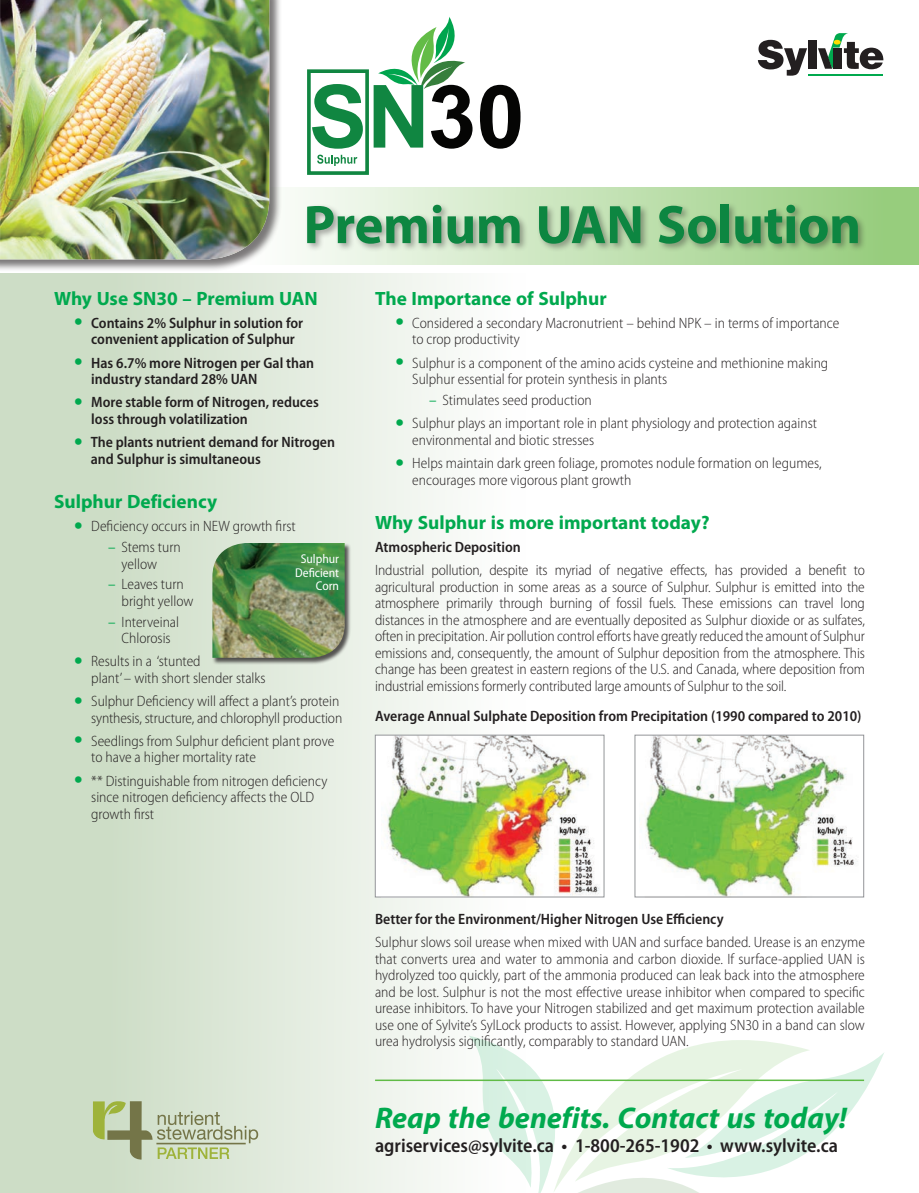
<style>
.page{position:relative;width:919px;height:1193px;background:#fff}
.page>*{position:absolute;margin:0;border:0;box-sizing:border-box;transform-origin:0 0}
.t1{font:700 76.5px "Myriad Arabic";letter-spacing:-.005em;color:#0d8641}
.t2{font:italic 700 42px "Myriad Arabic";color:#00a94e}
.t3{font:700 27px "Myriad Arabic";color:#00a94e}
.t4{font:600 semi-condensed 19.5px "Myriad Pro";color:#231f20}
.t5{font:300 semi-condensed 15px/16.5px "Myriad Pro";color:#231f20}
.t6{font:600 semi-condensed 15px/16.5px "Myriad Pro";color:#231f20}
.t7{font:semi-condensed 12.75px/13.5px "Myriad Pro";color:#fff;text-align:right}
.s1{font-size:28.5px;color:#00a94e}
.s2{font-weight:600;font-size:28.5px;color:#00a94e}
.s3{font-weight:400;color:#00a94e}
</style>
<div class="page">
<div style="left:0;top:273px;width:526px;height:920px;background:linear-gradient(to right,#c5d7bd,#fdfdfd)"></div>
<div style="left:212px;top:543px;width:140px;height:121px;background:#231f20;opacity:.75"></div>
<img style="left:212px;top:543px;width:133px;height:115px">
<svg style="left:295px;top:187px;width:624px;height:78px;background:#bfe0af"></svg>
<svg style="left:469px;top:1035px;width:415px;height:158px"></svg>
<hr style="left:375px;top:1079px;width:489px;height:2px;background:#60bb46">
<div style="left:305px;top:201px;width:562px;height:52px;background:#231f20;opacity:.4"></div>
<div style="left:0;top:0;width:282px;height:272px;background:#231f20;opacity:.6"></div>
<img style="left:0;top:0;width:269px;height:259px">
<hr style="left:809px;top:74px;width:74px;height:2px;background:#00a94e">
<svg style="left:758px;top:40px;width:49px;height:36px"></svg>
<div style="left:809px;top:41px;width:8px;height:28px;background:#231f20"></div>
<svg style="left:818px;top:33px;width:65px;height:36px"></svg>
<div style="left:834px;top:48px;width:8px;height:21px;background:#231f20"></div>
<svg style="left:312px;top:84px;width:51px;height:65px"></svg>
<svg style="left:374px;top:17px;width:99px;height:132px"></svg>
<svg style="left:480px;top:85px;width:41px;height:64px"></svg>
<svg style="left:317px;top:155px;width:40px;height:11px"></svg>
<div style="left:307px;top:69px;width:62px;height:106px;border:4px solid #108641"></div>
<img style="left:381px;top:737px;width:219px;height:158px">
<div style="left:375px;top:735px;width:229px;height:162px;border:1px solid #939598"></div>
<img style="left:645px;top:737px;width:213px;height:158px">
<div style="left:635px;top:735px;width:229px;height:162px;border:1px solid #939598"></div>
<svg style="left:93px;top:1100px;width:165px;height:59px;background:#bec9a8"></svg>
<h1 class="t1" style="left:304px;top:172px;width:559px">Premium UAN Solution</h1>
<h3 class="t3" style="left:54px;top:279px;width:265px">Why Use SN30 – Premium UAN</h3>
<p class="t6" style="left:74px;top:315px;width:230px;text-align:center"><span class="s1">•</span> Contains 2% Sulphur in solution for convenient application of Sulphur</p>
<p class="t6" style="left:91px;top:355px;width:224px;text-indent:-17px"><span class="s1">•</span> Has 6.7% more Nitrogen per Gal than industry standard 28% UAN</p>
<p class="t6" style="left:91px;top:394px;width:229px;text-indent:-17px"><span class="s1">•</span> More stable form of Nitrogen, reduces loss through volatilization</p>
<p class="t6" style="left:91px;top:434px;width:246px;text-indent:-16px"><span class="s1">•</span> The plants nutrient demand for Nitrogen and Sulphur is simultaneous</p>
<h3 class="t3" style="left:54px;top:483px;width:165px">Sulphur Deficiency</h3>
<p class="t5" style="left:74px;top:518px;width:223px"><span class="s2">•</span> Deficiency occurs in NEW growth first</p>
<p class="t5" style="left:122px;top:539px;width:61px;text-indent:-14px"><span class="s3">–</span> Stems turn yellow</p>
<p class="t5" style="left:122px;top:576px;width:73px;text-indent:-14px"><span class="s3">–</span> Leaves turn bright yellow</p>
<p class="t5" style="left:108px;top:614px;width:73px;text-align:center"><span class="s3">–</span> Interveinal<br>Chlorosis</p>
<p class="t5" style="left:91px;top:653px;width:176px;text-indent:-17px"><span class="s2">•</span> Results in a ‘stunted<br>plant’ – with short slender stalks</p>
<p class="t5" style="left:74px;top:693px;width:269px;text-align:right"><span class="s2">•</span> Sulphur Deficiency will affect a plant’s protein synthesis, structure, and chlorophyll production</p>
<p class="t5" style="left:91px;top:733px;width:245px;text-indent:-17px"><span class="s2">•</span> Seedlings from Sulphur deficient plant prove to have a higher mortality rate</p>
<p class="t5" style="left:91px;top:773px;width:238px;text-indent:-17px"><span class="s2">•</span> ** Distinguishable from nitrogen deficiency since nitrogen deficiency affects the OLD growth first</p>
<p class="t7" style="left:295px;top:552px;width:46px">Sulphur<br>Deficient<br>Corn</p>
<h3 class="t3" style="left:375px;top:279px;width:233px">The Importance of Sulphur</h3>
<p class="t5" style="left:412px;top:315px;width:429px;text-indent:-17px"><span class="s2">•</span> Considered a secondary Macronutrient – behind NPK – in terms of importance to crop productivity</p>
<p class="t5" style="left:412px;top:355px;width:418px;text-indent:-17px"><span class="s2">•</span> Sulphur is a component of the amino acids cysteine and methionine making<br>Sulphur essential for protein synthesis in plants</p>
<p class="t5" style="left:429px;top:392px;width:164px"><span class="s3">–</span> Stimulates seed production</p>
<p class="t5" style="left:412px;top:415px;width:406px;text-indent:-17px"><span class="s2">•</span> Sulphur plays an important role in plant physiology and protection against environmental and biotic stresses</p>
<p class="t5" style="left:412px;top:455px;width:411px;text-indent:-17px"><span class="s2">•</span> Helps maintain dark green foliage, promotes nodule formation on legumes, encourages more vigorous plant growth</p>
<h3 class="t3" style="left:375px;top:503px;width:336px">Why Sulphur is more important today?</h3>
<p class="t6" style="left:375px;top:539px;width:147px">Atmospheric Deposition</p>
<p class="t5" style="left:375px;top:562px;width:491px;text-align:justify">Industrial pollution, despite its myriad of negative effects, has provided a benefit to agricultural production in some areas as a source of Sulphur. Sulphur is emitted into the atmosphere primarily through burning of fossil fuels. These emissions can travel long distances in the atmosphere and are eventually deposited as Sulphur dioxide or as sulfates, often in precipitation. Air pollution control efforts have greatly reduced the amount of Sulphur emissions and, consequently, the amount of Sulphur deposition from the atmosphere. This change has been greatest in eastern regions of the U.S. and Canada, where deposition from industrial emissions formerly contributed large amounts of Sulphur to the soil.</p>
<p class="t6" style="left:375px;top:708px;width:488px">Average Annual Sulphate Deposition from Precipitation (1990 compared to 2010)</p>
<p class="t6" style="left:375px;top:911px;width:350px">Better for the Environment/Higher Nitrogen Use Efficiency</p>
<p class="t5" style="left:375px;top:934px;width:491px;text-align:justify">Sulphur slows soil urease when mixed with UAN and surface banded. Urease is an enzyme that converts urea and water to ammonia and carbon dioxide. If surface-applied UAN is hydrolyzed too quickly, part of the ammonia produced can leak back into the atmosphere and be lost. Sulphur is not the most effective urease inhibitor when compared to specific urease inhibitors. To have your Nitrogen stabilized and get maximum protection available use one of Sylvite’s SylLock products to assist. However, applying SN30 in a band can slow urea hydrolysis significantly, comparably to standard UAN.</p>
<h2 class="t2" style="left:375px;top:1088px;width:473px">Reap the benefits. Contact us today!</h2>
<h3 class="t4" style="left:375px;top:1134px;width:464px">agriservices@sylvite.ca • 1-800-265-1902 • www.sylvite.ca</h3>
</div>
